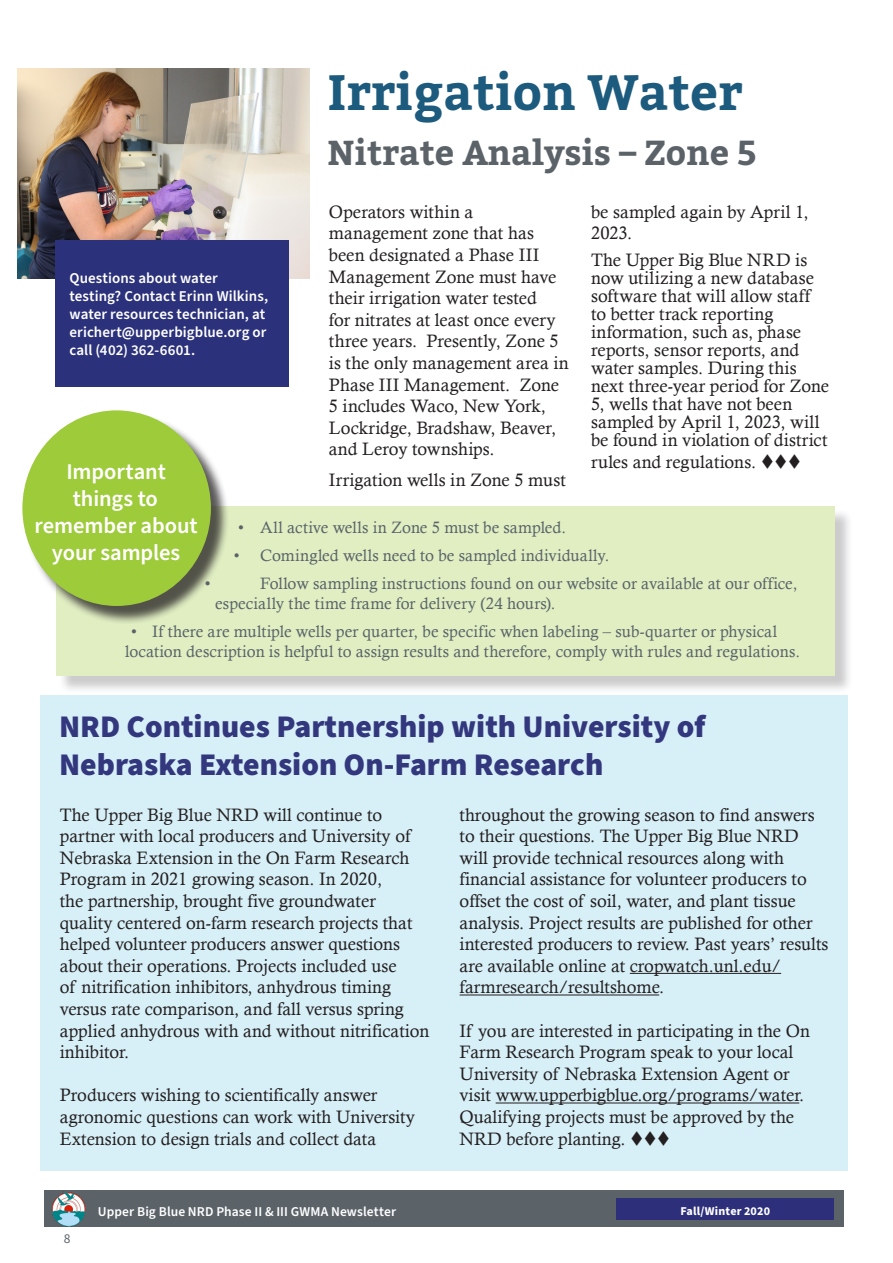
<style>
.page{position:relative;width:893px;height:1263px;background:#fff}
.page>*{position:absolute;margin:0;border:0;box-sizing:border-box;transform-origin:0 0}
._33_Header_gray_Bitt{font:700 49.5px "Bitter";color:#1c5a7e}
._33_Header_gray_Bitt-2{font:700 34.5px "Bitter";color:#5b6369}
._42_Header_gray_Bitt{font:900 31.5px/37.8px "Source Sans Pro";color:#33377d}
._7_Content_gray_Sour{font:600 22.5px/27px "Source Sans Pro";letter-spacing:-.005em;color:#fff;text-align:center}
._8_Content_gray_Sour{font:18px/21.6px "Calisto";color:#231f20}
.t1{font:16.5px/19.8px "Calisto";letter-spacing:.005em;color:#5b6369}
._8_10_Content_gray_S{font:600 15px/18px "Source Sans Pro";letter-spacing:.005em;color:#fff}
._9_Content_gray_Sour{font:600 13.5px "Source Sans Pro";letter-spacing:.01em;color:#fff}
._9_Content_gray_Sour-2{font:13.5px "Source Sans Pro";color:#5b6369}
._8_Content_gray_C_So{font:700 12px "Source Sans Pro";letter-spacing:.015em;color:#fff}
</style>
<div class="page">
<img style="left:17px;top:68px;width:292px;height:211px">
<div style="left:55px;top:240px;width:234px;height:147px;background:#2b317a"></div>
<div style="left:59px;top:509px;width:794px;height:185px;background:#231f20;opacity:.75"></div>
<div style="left:56px;top:506px;width:778px;height:169px;background:#e0eec2"></div>
<div style="left:40px;top:695px;width:808px;height:475px;background:#d7eff7"></div>
<hr style="left:630px;top:973px;width:151px;height:1px;background:#231f20">
<hr style="left:460px;top:994px;width:199px;height:1px;background:#231f20">
<hr style="left:496px;top:1102px;width:303px;height:1px;background:#231f20">
<div style="left:44px;top:1191px;width:799px;height:36px;background:#5b6369"></div>
<img style="left:52px;top:1191px;width:34px;height:36px">
<div style="left:617px;top:1198px;width:217px;height:21px;background:#2d2f7b"></div>
<div style="left:25px;top:413px;width:204px;height:211px;background:#231f20;opacity:.75"></div>
<div style="left:22px;top:410px;width:189px;height:196px;background:#9ecb3a;border-radius:50%"></div>
<p class="_33_Header_gray_Bitt" style="left:327px;top:60px;width:416px">Irrigation Water</p>
<p class="_33_Header_gray_Bitt-2" style="left:327px;top:131px;width:431px">Nitrate Analysis – Zone 5</p>
<p class="_8_Content_gray_Sour" style="left:329px;top:201px;width:242px">Operators within a management zone that has been designated a Phase III<br>Management Zone must have their irrigation water tested<br>for nitrates at least once every three years. Presently, Zone 5 is the only management area in<br>Phase III Management. Zone<br>5 includes Waco, New York,<br>Lockridge, Bradshaw, Beaver, and Leroy townships.</p>
<p class="_8_Content_gray_Sour" style="left:329px;top:468px;width:238px">Irrigation wells in Zone 5 must</p>
<p class="_8_Content_gray_Sour" style="left:591px;top:201px;width:219px">be sampled again by April 1,<br>2023.</p>
<p class="_8_Content_gray_Sour" style="left:591px;top:251px;width:240px;line-height:18px">The Upper Big Blue NRD is now utilizing a new database software that will allow staff to better track reporting information, such as, phase reports, sensor reports, and water samples. During this next three-year period for Zone<br>5, wells that have not been sampled by April 1, 2023, will be found in violation of district</p>
<p class="_8_Content_gray_Sour" style="left:591px;top:450px;width:212px">rules and regulations. ▼▼▼</p>
<p class="_8_10_Content_gray_S" style="left:69px;top:269px;width:200px">Questions about water testing? Contact Erinn Wilkins, water resources technician, at erichert@upperbigblue.org or call (402) 362-6601.</p>
<p class="_7_Content_gray_Sour" style="left:34px;top:459px;width:165px">Important things to remember about your samples</p>
<p class="t1" style="left:238px;top:517px;width:329px">• All active wells in Zone 5 must be sampled.</p>
<p class="t1" style="left:234px;top:545px;width:377px">• Comingled wells need to be sampled individually.</p>
<p class="t1" style="left:205px;top:574px;width:7px">•</p>
<p class="t1" style="left:215px;top:574px;width:584px;text-indent:45px">Follow sampling instructions found on our website or available at our office, especially the time frame for delivery (24 hours).</p>
<p class="t1" style="left:125px;top:622px;width:676px;text-indent:6px">• If there are multiple wells per quarter, be specific when labeling – sub-quarter or physical location description is helpful to assign results and therefore, comply with rules and regulations.</p>
<p class="_42_Header_gray_Bitt" style="left:59px;top:708px;width:648px">NRD Continues Partnership with University of<br>Nebraska Extension On-Farm Research</p>
<p class="_8_Content_gray_Sour" style="left:60px;top:803px;width:371px">The Upper Big Blue NRD will continue to partner with local producers and University of Nebraska Extension in the On Farm Research Program in 2021 growing season. In 2020,<br>the partnership, brought five groundwater quality centered on-farm research projects that helped volunteer producers answer questions about their operations. Projects included use<br>of nitrification inhibitors, anhydrous timing versus rate comparison, and fall versus spring applied anhydrous with and without nitrification inhibitor.</p>
<p class="_8_Content_gray_Sour" style="left:60px;top:1084px;width:357px">Producers wishing to scientifically answer agronomic questions can work with University<br>Extension to design trials and collect data</p>
<p class="_8_Content_gray_Sour" style="left:460px;top:803px;width:370px">throughout the growing season to find answers to their questions. The Upper Big Blue NRD will provide technical resources along with financial assistance for volunteer producers to offset the cost of soil, water, and plant tissue analysis. Project results are published for other interested producers to review. Past years’ results are available online at cropwatch.unl.edu/ farmresearch/resultshome.</p>
<p class="_8_Content_gray_Sour" style="left:460px;top:1019px;width:352px">If you are interested in participating in the On Farm Research Program speak to your local University of Nebraska Extension Agent or visit www.upperbigblue.org/programs/water.<br>Qualifying projects must be approved by the NRD before planting. ▼▼▼</p>
<p class="_9_Content_gray_Sour-2" style="left:64px;top:1229px;width:8px">8</p>
<p class="_9_Content_gray_Sour" style="left:98px;top:1202px;width:300px">Upper Big Blue NRD Phase II &amp; III GWMA Newsletter</p>
<p class="_8_Content_gray_C_So" style="left:680px;top:1203px;width:91px">Fall/Winter 2020</p>
</div>
